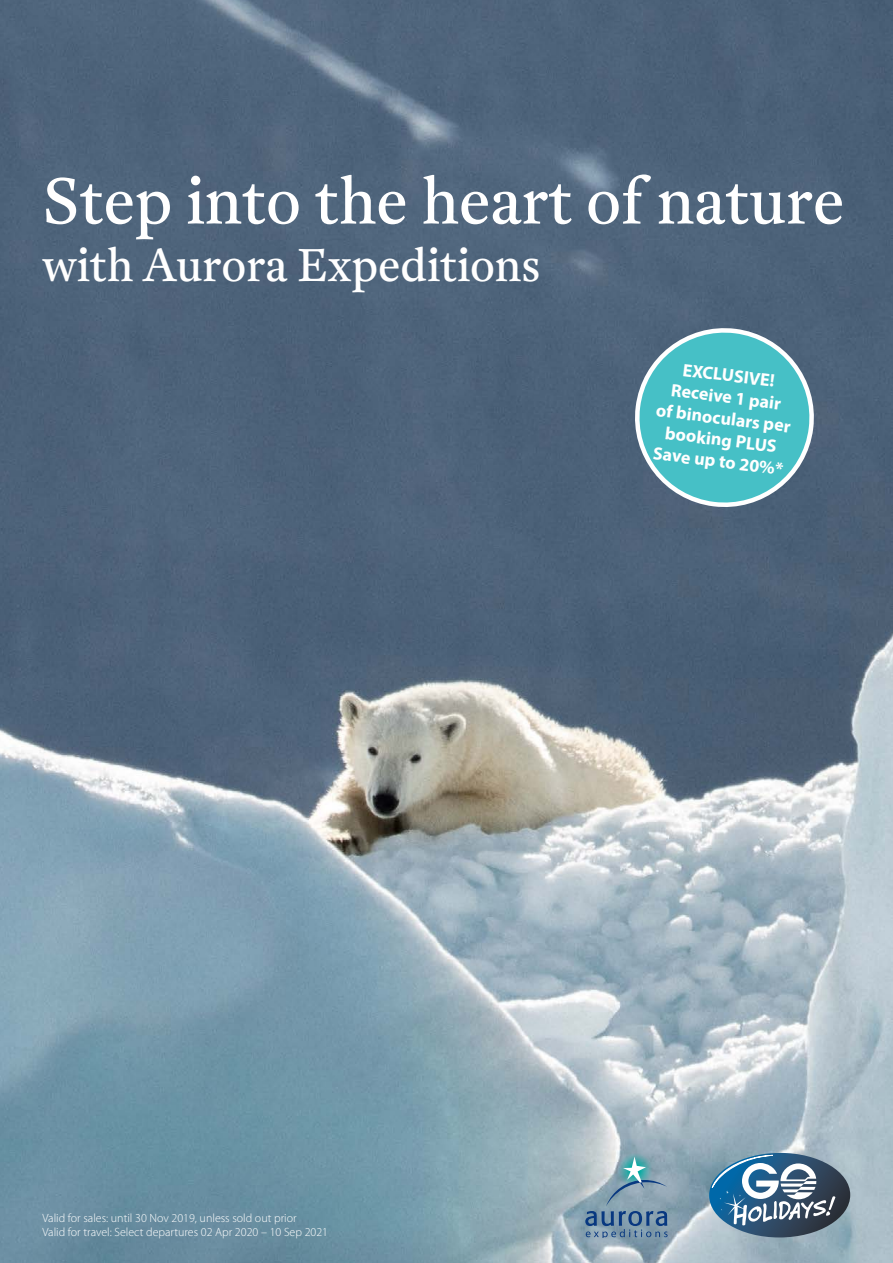
<style>
.page{position:relative;width:893px;height:1263px;background:#fff}
.page>*{position:absolute;margin:0;border:0;box-sizing:border-box;transform-origin:0 0}
.t1{font:64.2px "Antwerp";color:#fff}
.t2{font:45.45px "Antwerp";color:#fff}
.t3{font:700 18px/21.6px "Myriad Pro";color:#fff;text-align:center}
.t4{font:300 12px/14.4px "Myriad Pro";color:#fff}
</style>
<div class="page">
<img style="left:0;top:0;width:893px;height:1263px">
<svg style="left:585px;top:1153px;width:83px;height:84px"></svg>
<svg style="left:627px;top:320px;width:195px;height:190px"></svg>
<svg style="left:709px;top:1153px;width:141px;height:84px"></svg>
<h1 class="t1" style="left:43px;top:157px;width:803px">Step into the heart of nature</h1>
<h2 class="t2" style="left:43px;top:234px;width:499px">with Aurora Expeditions</h2>
<p class="t4" style="left:43px;top:1211px;width:287px">Valid for sales: until 30 Nov 2019, unless sold out prior<br>Valid for travel: Select departures 02 Apr 2020 – 10 Sep 2021</p>
<h3 class="t3" style="left:663px;top:356px;width:137px;rotate:7deg">EXCLUSIVE!<br>Receive 1 pair<br>of binoculars per booking PLUS<br>Save up to 20%*</h3>
</div>
